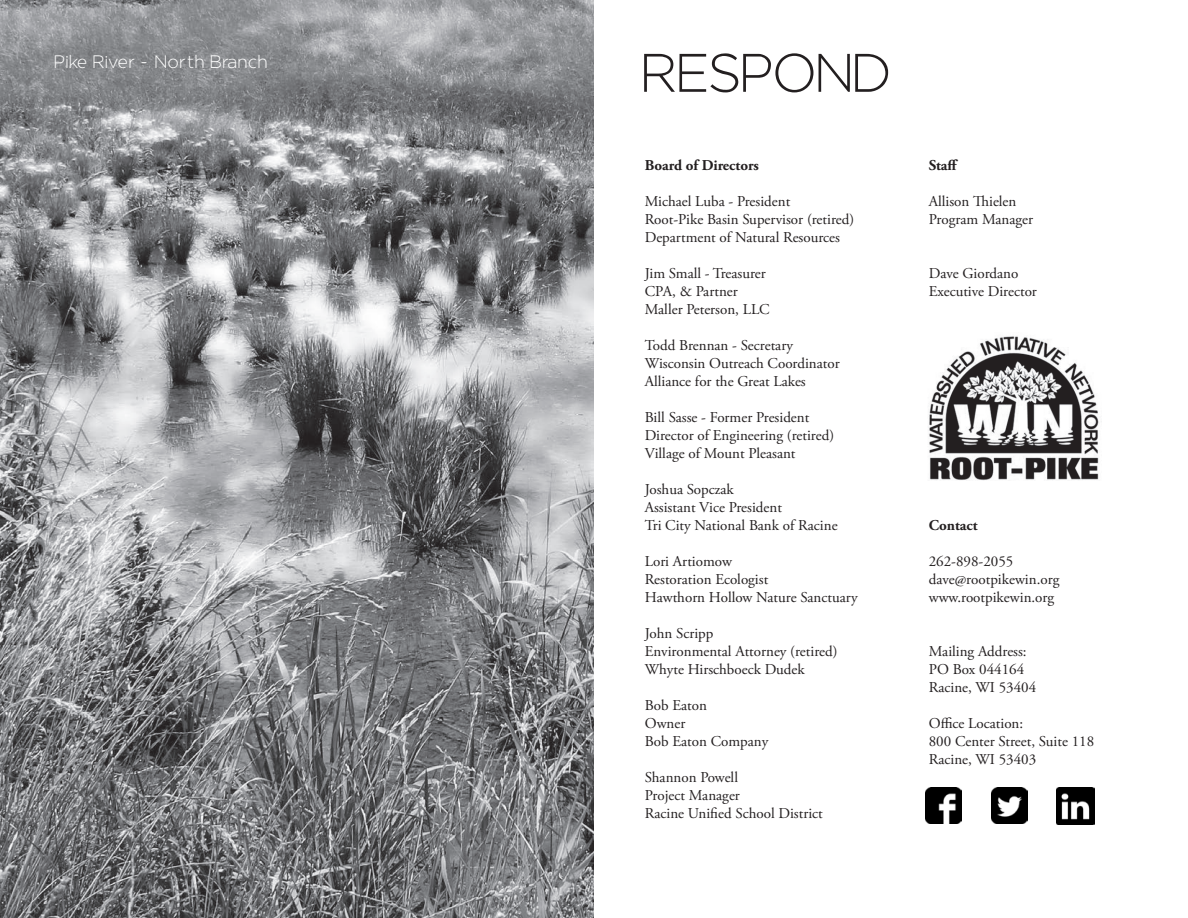
<style>
.page{position:relative;width:1188px;height:918px;background:#fff}
.page>*{position:absolute;margin:0;border:0;box-sizing:border-box;transform-origin:0 0}
.t1{font:300 54px "Regencie";color:#231f20}
.t2{font:300 18px "Regencie";letter-spacing:.045em;color:#fff}
.t3{font:15px "Adobe Garamond Pro";color:#231f20}
.t4{font:700 15px "Adobe Garamond Pro";color:#231f20}
</style>
<div class="page">
<img style="left:928px;top:336px;width:174px;height:145px">
<img style="left:0;top:0;width:594px;height:918px">
<img style="left:991px;top:787px;width:37px;height:37px">
<img style="left:926px;top:787px;width:36px;height:37px">
<img style="left:1057px;top:787px;width:37px;height:37px">
<p class="t2" style="left:54px;top:50px;width:215px">Pike River - North Branch</p>
<p class="t1" style="left:642px;top:38px;width:250px">RESPOND</p>
<p class="t4" style="left:645px;top:156px;width:116px">Board of Directors</p>
<p class="t3" style="left:645px;top:192px;width:147px">Michael Luba - President</p>
<p class="t3" style="left:645px;top:210px;width:211px">Root-Pike Basin Supervisor (retired)</p>
<p class="t3" style="left:645px;top:228px;width:197px">Department of Natural Resources</p>
<p class="t3" style="left:645px;top:264px;width:123px">Jim Small - Treasurer</p>
<p class="t3" style="left:645px;top:282px;width:95px">CPA, &amp; Partner</p>
<p class="t3" style="left:645px;top:300px;width:126px">Maller Peterson, LLC</p>
<p class="t3" style="left:645px;top:336px;width:150px">Todd Brennan - Secretary</p>
<p class="t3" style="left:645px;top:354px;width:196px">Wisconsin Outreach Coordinator</p>
<p class="t3" style="left:645px;top:372px;width:163px">Alliance for the Great Lakes</p>
<p class="t3" style="left:645px;top:408px;width:166px">Bill Sasse - Former President</p>
<p class="t3" style="left:645px;top:426px;width:191px">Director of Engineering (retired)</p>
<p class="t3" style="left:645px;top:444px;width:152px">Village of Mount Pleasant</p>
<p class="t3" style="left:645px;top:480px;width:91px">Joshua Sopczak</p>
<p class="t3" style="left:645px;top:498px;width:139px">Assistant Vice President</p>
<p class="t3" style="left:645px;top:516px;width:194px">Tri City National Bank of Racine</p>
<p class="t3" style="left:645px;top:552px;width:89px">Lori Artiomow</p>
<p class="t3" style="left:645px;top:570px;width:125px">Restoration Ecologist</p>
<p class="t3" style="left:645px;top:588px;width:214px">Hawthorn Hollow Nature Sanctuary</p>
<p class="t3" style="left:645px;top:624px;width:70px">John Scripp</p>
<p class="t3" style="left:645px;top:642px;width:194px">Environmental Attorney (retired)</p>
<p class="t3" style="left:645px;top:660px;width:161px">Whyte Hirschboeck Dudek</p>
<p class="t3" style="left:645px;top:696px;width:64px">Bob Eaton</p>
<p class="t3" style="left:645px;top:714px;width:42px">Owner</p>
<p class="t3" style="left:645px;top:732px;width:125px">Bob Eaton Company</p>
<p class="t3" style="left:645px;top:768px;width:95px">Shannon Powell</p>
<p class="t3" style="left:645px;top:786px;width:97px">Project Manager</p>
<p class="t3" style="left:645px;top:804px;width:180px">Racine Unified School District</p>
<p class="t4" style="left:929px;top:156px;width:31px">Staff</p>
<p class="t3" style="left:929px;top:192px;width:89px">Allison Thielen</p>
<p class="t3" style="left:929px;top:210px;width:106px">Program Manager</p>
<p class="t3" style="left:929px;top:264px;width:91px">Dave Giordano</p>
<p class="t3" style="left:929px;top:282px;width:110px">Executive Director</p>
<p class="t4" style="left:929px;top:516px;width:50px">Contact</p>
<p class="t3" style="left:929px;top:552px;width:86px">262-898-2055</p>
<p class="t3" style="left:929px;top:570px;width:132px">dave@rootpikewin.org</p>
<p class="t3" style="left:929px;top:588px;width:127px">www.rootpikewin.org</p>
<p class="t3" style="left:929px;top:642px;width:99px">Mailing Address:</p>
<p class="t3" style="left:929px;top:660px;width:97px">PO Box 044164</p>
<p class="t3" style="left:929px;top:678px;width:109px">Racine, WI 53404</p>
<p class="t3" style="left:929px;top:714px;width:96px">Office Location:</p>
<p class="t3" style="left:929px;top:732px;width:167px">800 Center Street, Suite 118</p>
<p class="t3" style="left:929px;top:750px;width:109px">Racine, WI 53403</p>
</div>
